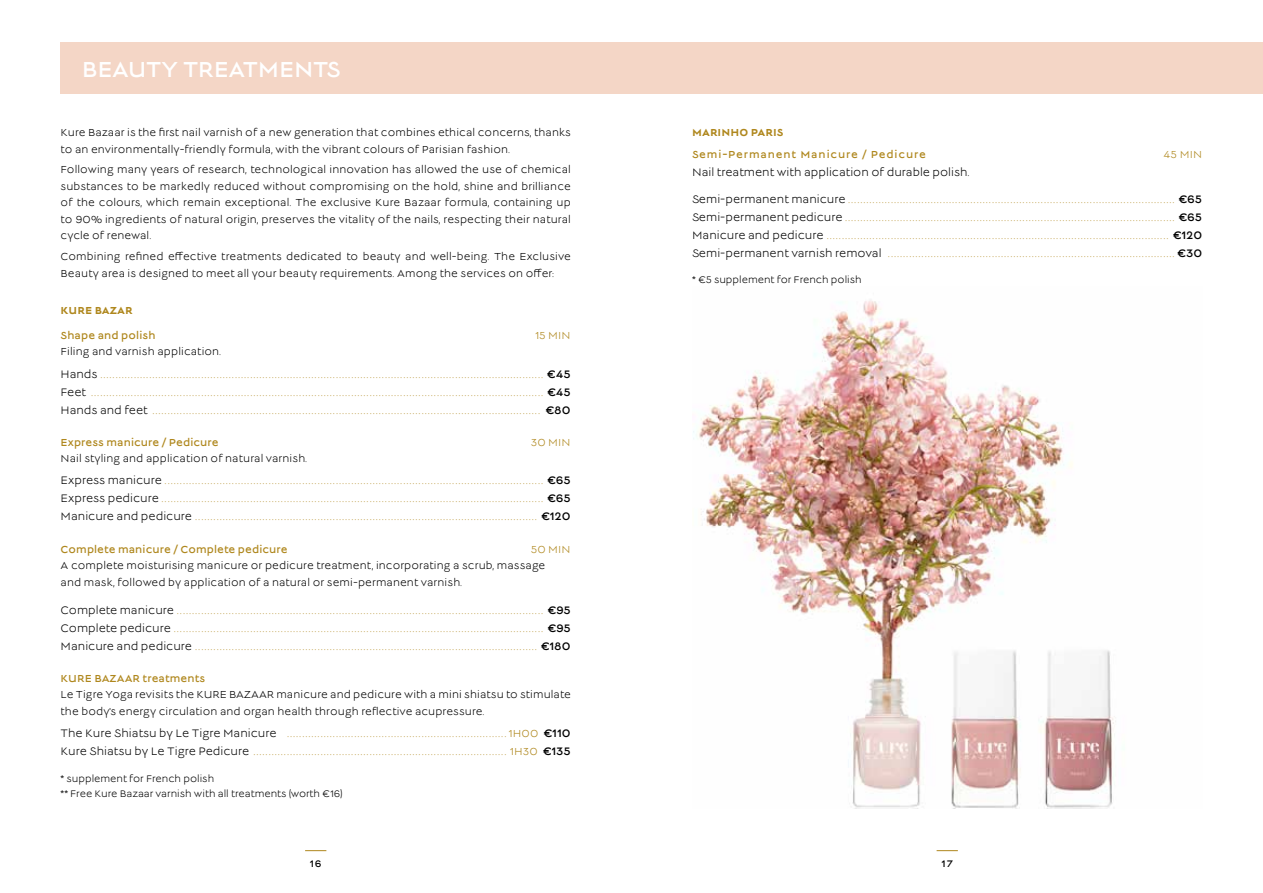
<style>
.page{position:relative;width:1263px;height:893px;background:#fff}
.page>*{position:absolute;margin:0;border:0;box-sizing:border-box;transform-origin:0 0}
.t1{font:24px "Lucien";letter-spacing:-.02em;color:#fff}
.t2{font:12px/18px "Lucien";color:#af871d;text-align:justify}
.t3{font:12px "Lucien";color:#000}
.t4{font:11.25px/16.5px "Lucien";letter-spacing:.01em;color:#000}
.t5{font:11.25px "Lucien";letter-spacing:.01em;color:#af871d}
.t6{font:11.25px "Lucien";letter-spacing:.08em;color:#af871d}
.t7{font:700 11.25px "Lucien";letter-spacing:.01em;color:#af871d}
.t8{font:11.25px "Lucien";letter-spacing:.01em;color:#af871d}
.t9{font:10.5px/15px "Lucien";color:#000}
.t10{font:10.5px "Lucien";color:#000}
.s1{color:#000}
.s2{font-size:11.25px}
</style>
<div class="page">
<svg style="left:305px;top:850px;width:21px;height:1px"></svg>
<svg style="left:936px;top:850px;width:22px;height:1px"></svg>
<div style="left:61px;top:43px;width:1202px;height:51px;background:#f4d6c6"></div>
<img style="left:693px;top:300px;width:423px;height:508px">
<h1 class="t1" style="left:82px;top:59px;width:260px">BEAUTY TREATMENTS</h1>
<p class="t4" style="left:61px;top:125px;width:512px">Kure Bazaar is the first nail varnish of a new generation that combines ethical concerns, thanks to an environmentally-friendly formula, with the vibrant colours of Parisian fashion.</p>
<p class="t4" style="left:61px;top:162px;width:512px;text-align:justify">Following many years of research, technological innovation has allowed the use of chemical substances to be markedly reduced without compromising on the hold, shine and brilliance of the colours, which remain exceptional. The exclusive Kure Bazaar formula, containing up to 90% ingredients of natural origin, preserves the vitality of the nails, respecting their natural cycle of renewal.</p>
<p class="t4" style="left:61px;top:249px;width:512px">Combining refined effective treatments dedicated to beauty and well-being. The Exclusive<br>Beauty area is designed to meet all your beauty requirements. Among the services on offer:</p>
<p class="t7" style="left:61px;top:305px;width:73px">KURE BAZAR</p>
<p class="t5" style="left:61px;top:330px;width:97px">Shape and polish</p>
<p class="t8" style="left:535px;top:330px;width:37px">15 MIN</p>
<p class="t4" style="left:61px;top:344px;width:162px">Filing and varnish application.</p>
<p class="t2" style="left:61px;top:366px;width:512px"><span class="s1">Hands</span> ................................................................................................................................................. <span class="s1">€45<br></span><span class="s1">Feet</span> .................................................................................................................................................... <span class="s1">€45<br></span><span class="s1">Hands and feet</span> ............................................................................................................................... <span class="s1">€80</span></p>
<p class="t5" style="left:61px;top:437px;width:159px">Express manicure / Pedicure</p>
<p class="t8" style="left:531px;top:437px;width:41px">30 MIN</p>
<p class="t4" style="left:61px;top:451px;width:248px">Nail styling and application of natural varnish.</p>
<p class="t2" style="left:61px;top:472px;width:512px"><span class="s1">Express manicure</span> ............................................................................................................................ <span class="s1">€65<br></span><span class="s1">Express pedicure</span> ............................................................................................................................. <span class="s1">€65<br></span><span class="s1">Manicure and pedicure</span> ................................................................................................................ <span class="s1">€120</span></p>
<p class="t5" style="left:61px;top:544px;width:228px">Complete manicure / Complete pedicure</p>
<p class="t8" style="left:531px;top:544px;width:41px">50 MIN</p>
<p class="t4" style="left:61px;top:558px;width:486px">A complete moisturising manicure or pedicure treatment, incorporating a scrub, massage and mask, followed by application of a natural or semi-permanent varnish.</p>
<p class="t2" style="left:61px;top:602px;width:512px"><span class="s1">Complete manicure</span> ........................................................................................................................ <span class="s1">€95<br></span><span class="s1">Complete pedicure</span> ......................................................................................................................... <span class="s1">€95<br></span><span class="s1">Manicure and pedicure</span> ................................................................................................................ <span class="s1">€180</span></p>
<p class="t5" style="left:61px;top:673px;width:146px">KURE BAZAAR treatments</p>
<p class="t4" style="left:61px;top:687px;width:512px">Le Tigre Yoga revisits the KURE BAZAAR manicure and pedicure with a mini shiatsu to stimulate the body's energy circulation and organ health through reflective acupressure.</p>
<p class="t2" style="left:61px;top:725px;width:512px"><span class="s1">The Kure Shiatsu by Le Tigre Manicure</span> ........................................................................<span class="s2">1H00</span> <span class="s1">€110<br></span><span class="s1">Kure Shiatsu by Le Tigre Pedicure</span> ................................................................................... <span class="s2">1H30</span> <span class="s1">€135</span></p>
<p class="t9" style="left:61px;top:772px;width:284px">* supplement for French polish<br>** Free Kure Bazaar varnish with all treatments (worth €16)</p>
<p class="t7" style="left:692px;top:127px;width:93px">MARINHO PARIS</p>
<p class="t6" style="left:692px;top:150px;width:235px">Semi-Permanent Manicure / Pedicure</p>
<p class="t8" style="left:1163px;top:150px;width:40px">45 MIN</p>
<p class="t3" style="left:692px;top:167px;width:279px">Nail treatment with application of durable polish.</p>
<p class="t2" style="left:692px;top:191px;width:512px"><span class="s1">Semi-permanent manicure</span> ........................................................................................................... <span class="s1">€65<br></span><span class="s1">Semi-permanent pedicure</span> ............................................................................................................ <span class="s1">€65<br></span><span class="s1">Manicure and pedicure</span> ................................................................................................................ <span class="s1">€120<br></span><span class="s1">Semi-permanent varnish removal</span> .............................................................................................. <span class="s1">€30</span></p>
<p class="t9" style="left:692px;top:273px;width:171px">* €5 supplement for French polish</p>
<p class="t10" style="left:310px;top:859px;width:14px">16</p>
<p class="t10" style="left:942px;top:859px;width:13px">17</p>
</div>
